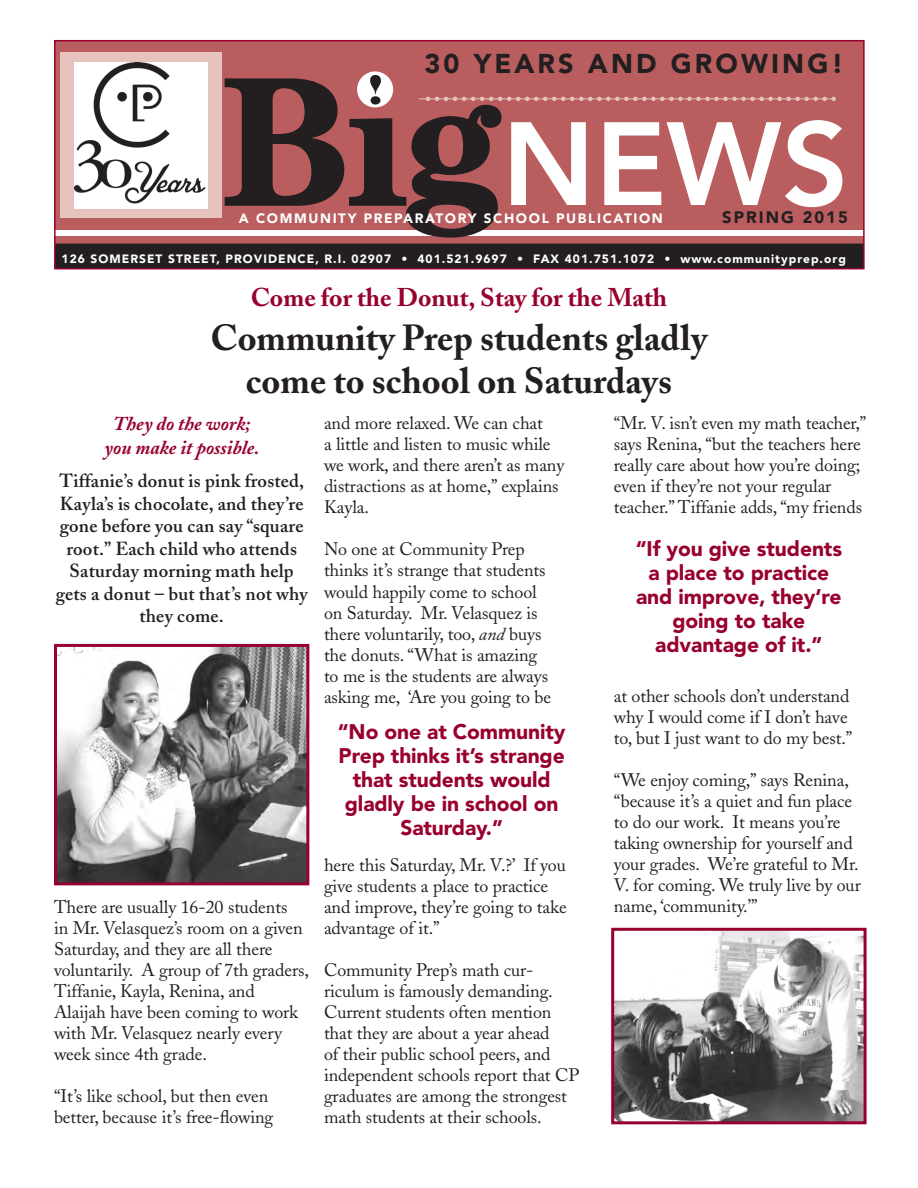
<style>
.page{position:relative;width:918px;height:1188px;background:#fff}
.page>*{position:absolute;margin:0;border:0;box-sizing:border-box;transform-origin:0 0}
.t1{font:700 36px "Adobe Caslon";color:#231f20}
.t2{font:900 27px "Avenir";letter-spacing:.115em;color:#231f20}
.t3{font:700 25.5px "Adobe Caslon";color:#98012d}
.t4{font:900 21px/24px "Avenir";letter-spacing:-.005em;color:#98012d;text-align:center}
.t5{font:italic 700 19.5px "Adobe Caslon";color:#98012d}
.t6{font:600 18.75px/22.5px "Adobe Caslon";letter-spacing:.01em;color:#231f20;text-align:center}
.t7{font:18px/21px "Adobe Caslon";letter-spacing:-.005em;color:#231f20}
.t8{font:900 16.5px "Avenir";letter-spacing:.12em;color:#231f20}
.t9{font:900 13.5px "Avenir";letter-spacing:.12em;color:#fff}
.t10{font:900 12px "Avenir";letter-spacing:.085em;color:#fff}
.s1{font-style:italic}
</style>
<div class="page">
<div style="left:55px;top:236px;width:809px;height:17px;background:linear-gradient(to right,#b95d5f,#b95d5f)"></div>
<div style="left:55px;top:41px;width:809px;height:189px;background:#b95d5f"></div>
<div style="left:57px;top:244px;width:805px;height:22px;background:#231f20"></div>
<svg style="left:357px;top:71px;width:36px;height:36px"></svg>
<svg style="left:225px;top:75px;width:617px;height:163px"></svg>
<div style="left:54px;top:40px;width:811px;height:229px;border:2px solid #98012d"></div>
<div style="left:222px;top:95px;width:14px;height:98px;background:#b95d5f"></div>
<img style="left:615px;top:932px;width:248px;height:188px">
<div style="left:611px;top:928px;width:256px;height:196px;border:3px solid #98012d"></div>
<img style="left:58px;top:648px;width:247px;height:233px">
<div style="left:54px;top:644px;width:255px;height:241px;border:3px solid #98012d"></div>
<div style="left:61px;top:52px;width:161px;height:166px;background:#e7c3be"></div>
<img style="left:74px;top:62px;width:134px;height:147px">
<p class="t2" style="left:425px;top:47px;width:421px">30 YEARS AND GROWING!</p>
<p class="t8" style="left:722px;top:207px;width:127px">SPRING 2015</p>
<p class="t9" style="left:239px;top:210px;width:426px">A COMMUNITY PREPARATORY SCHOOL PUBLICATION</p>
<p class="t10" style="left:62px;top:251px;width:786px">126 SOMERSET STREET, PROVIDENCE, R.I. 02907 • 401.521.9697 • FAX 401.751.1072 • www.communityprep.org</p>
<p class="t3" style="left:251px;top:282px;width:418px">Come for the Donut, Stay for the Math</p>
<p class="t1" style="left:211px;top:315px;width:498px">Community Prep students gladly</p>
<p class="t1" style="left:246px;top:359px;width:428px">come to school on Saturdays</p>
<p class="t5" style="left:113px;top:413px;width:139px">They do the work;</p>
<p class="t5" style="left:105px;top:436px;width:156px">you make it possible.</p>
<p class="t6" style="left:56px;top:470px;width:253px">Tiffanie’s donut is pink frosted,<br>Kayla’s is chocolate, and they’re gone before you can say “square root.” Each child who attends<br>Saturday morning math help gets a donut – but that’s not why they come.</p>
<p class="t7" style="left:54px;top:897px;width:257px">There are usually 16-20 students<br>in Mr. Velasquez’s room on a given<br>Saturday, and they are all there voluntarily. A group of 7th graders,<br>Tiffanie, Kayla, Renina, and<br>Alaijah have been coming to work with Mr. Velasquez nearly every week since 4th grade.</p>
<p class="t7" style="left:54px;top:1086px;width:221px">“It’s like school, but then even better, because it’s free-flowing</p>
<p class="t7" style="left:324px;top:413px;width:242px">and more relaxed. We can chat<br>a little and listen to music while we work, and there aren’t as many distractions as at home,” explains<br>Kayla.</p>
<p class="t7" style="left:324px;top:539px;width:229px">No one at Community Prep thinks it’s strange that students would happily come to school on Saturday. Mr. Velasquez is there voluntarily, too, <span class="s1">and</span> buys the donuts. “What is amazing to me is the students are always asking me, ‘Are you going to be</p>
<p class="t4" style="left:338px;top:719px;width:229px">“No one at Community<br>Prep thinks it’s strange that students would gladly be in school on<br>Saturday.”</p>
<p class="t7" style="left:324px;top:854px;width:244px">here this Saturday, Mr. V.?’ If you give students a place to practice and improve, they’re going to take advantage of it.”</p>
<p class="t7" style="left:324px;top:959px;width:257px">Community Prep’s math cur&shy;riculum is famously demanding.<br>Current students often mention that they are about a year ahead<br>of their public school peers, and independent schools report that CP graduates are among the strongest math students at their schools.</p>
<p class="t7" style="left:614px;top:413px;width:254px">“Mr. V. isn’t even my math teacher,” says Renina, “but the teachers here really care about how you’re doing; even if they’re not your regular teacher.” Tiffanie adds, “my friends</p>
<p class="t4" style="left:636px;top:537px;width:208px">“If you give students a place to practice and improve, they’re going to take advantage of it.”</p>
<p class="t7" style="left:614px;top:686px;width:240px">at other schools don’t understand why I would come if I don’t have to, but I just want to do my best.”</p>
<p class="t7" style="left:614px;top:770px;width:249px">“We enjoy coming,” says Renina, “because it’s a quiet and fun place to do our work. It means you’re taking ownership for yourself and your grades. We’re grateful to Mr.<br>V. for coming. We truly live by our name, ‘community.’”</p>
</div>
